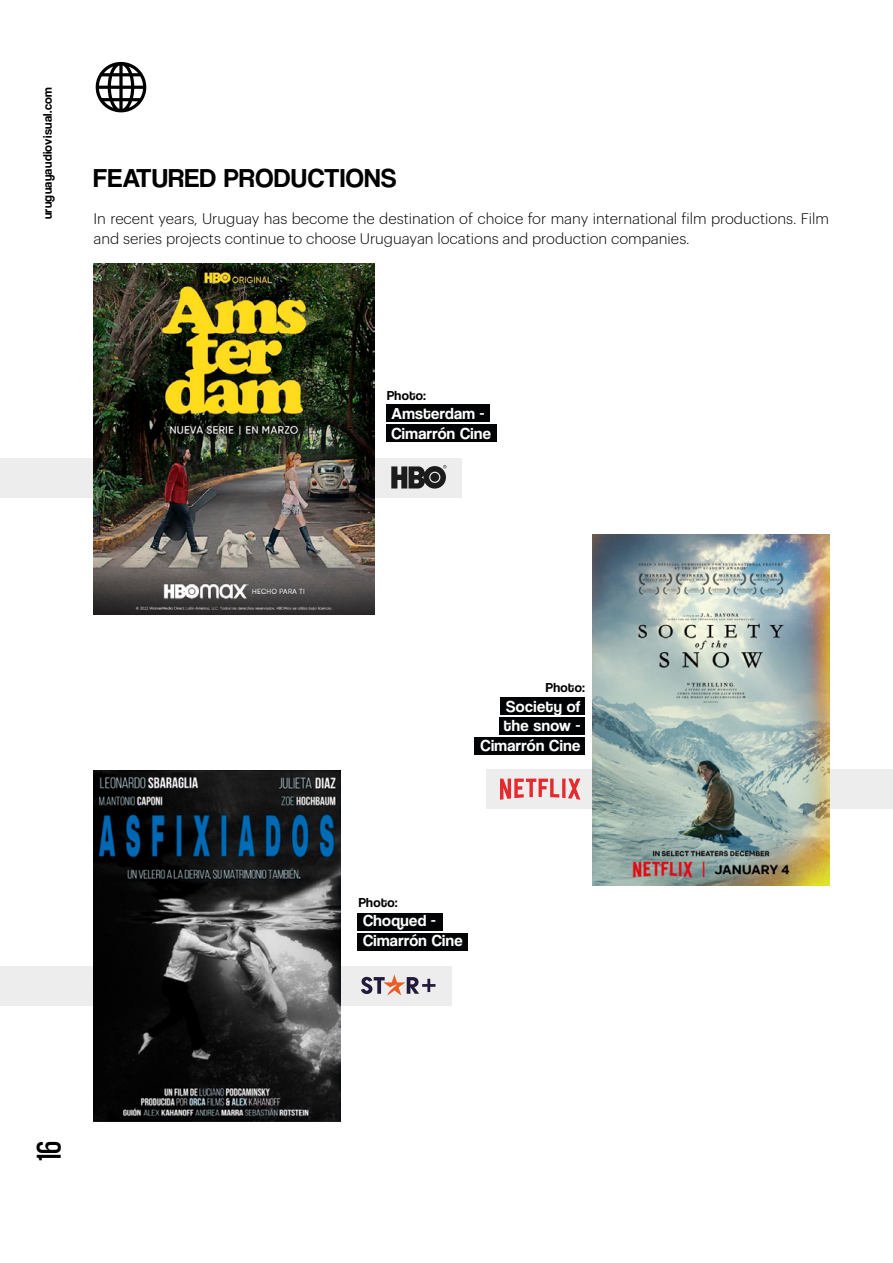
<style>
.page{position:relative;width:893px;height:1263px;background:#fff}
.page>*{position:absolute;margin:0;border:0;box-sizing:border-box;transform-origin:0 0}
.t1{font:36px "Coolvetica Condensed Rg";color:#000}
.t2{font:27px "Coolvetica Rg";letter-spacing:.025em;color:#000}
.t3{font:16.5px/19.5px "Coolvetica Rg";letter-spacing:.025em;color:#fff}
.t4{font:300 15px/19.5px "Graphik";color:#000}
.t5{font:13.5px "Coolvetica Rg";letter-spacing:.025em;color:#000}
.t6{font:12.75px "Coolvetica Rg";letter-spacing:.025em;color:#000}
</style>
<div class="page">
<div style="left:0;top:458px;width:461px;height:39px;background:#ededed"></div>
<div style="left:486px;top:770px;width:407px;height:39px;background:#ededed"></div>
<div style="left:0;top:966px;width:451px;height:39px;background:#ededed"></div>
<div style="left:358px;top:913px;width:85px;height:18px;background:#030405"></div>
<div style="left:386px;top:404px;width:104px;height:18px;background:#030405"></div>
<div style="left:358px;top:933px;width:110px;height:17px;background:#030405"></div>
<div style="left:386px;top:424px;width:110px;height:18px;background:#030405"></div>
<div style="left:500px;top:697px;width:85px;height:18px;background:#030405"></div>
<div style="left:499px;top:717px;width:86px;height:18px;background:#030405"></div>
<div style="left:474px;top:737px;width:111px;height:17px;background:#030405"></div>
<img style="left:94px;top:263px;width:280px;height:351px">
<svg style="left:391px;top:465px;width:55px;height:24px"></svg>
<svg style="left:500px;top:778px;width:80px;height:22px"></svg>
<img style="left:94px;top:771px;width:247px;height:351px">
<svg style="left:361px;top:974px;width:74px;height:21px"></svg>
<svg style="left:96px;top:62px;width:50px;height:50px"></svg>
<img style="left:592px;top:535px;width:237px;height:351px">
<p class="t6" style="left:40px;top:219px;width:134px;rotate:-90deg">uruguayaudiovisual.com</p>
<h2 class="t2" style="left:94px;top:162px;width:304px">FEATURED PRODUCTIONS</h2>
<p class="t4" style="left:94px;top:208px;width:737px">In recent years, Uruguay has become the destination of choice for many international film productions. Film and series projects continue to choose Uruguayan locations and production companies.</p>
<p class="t5" style="left:387px;top:387px;width:40px">Photo:</p>
<p class="t3" style="left:391px;top:404px;width:101px">Amsterdam -<br>Cimarrón Cine</p>
<h1 class="t1" style="left:26px;top:1161px;width:22px;rotate:-90deg">16</h1>
<p class="t5" style="left:546px;top:680px;width:40px">Photo:</p>
<p class="t3" style="left:481px;top:696px;width:101px;text-align:right">Society of the snow -<br>Cimarrón Cine</p>
<p class="t5" style="left:359px;top:894px;width:40px">Photo:</p>
<p class="t3" style="left:363px;top:911px;width:101px">Choqued -<br>Cimarrón Cine</p>
</div>
